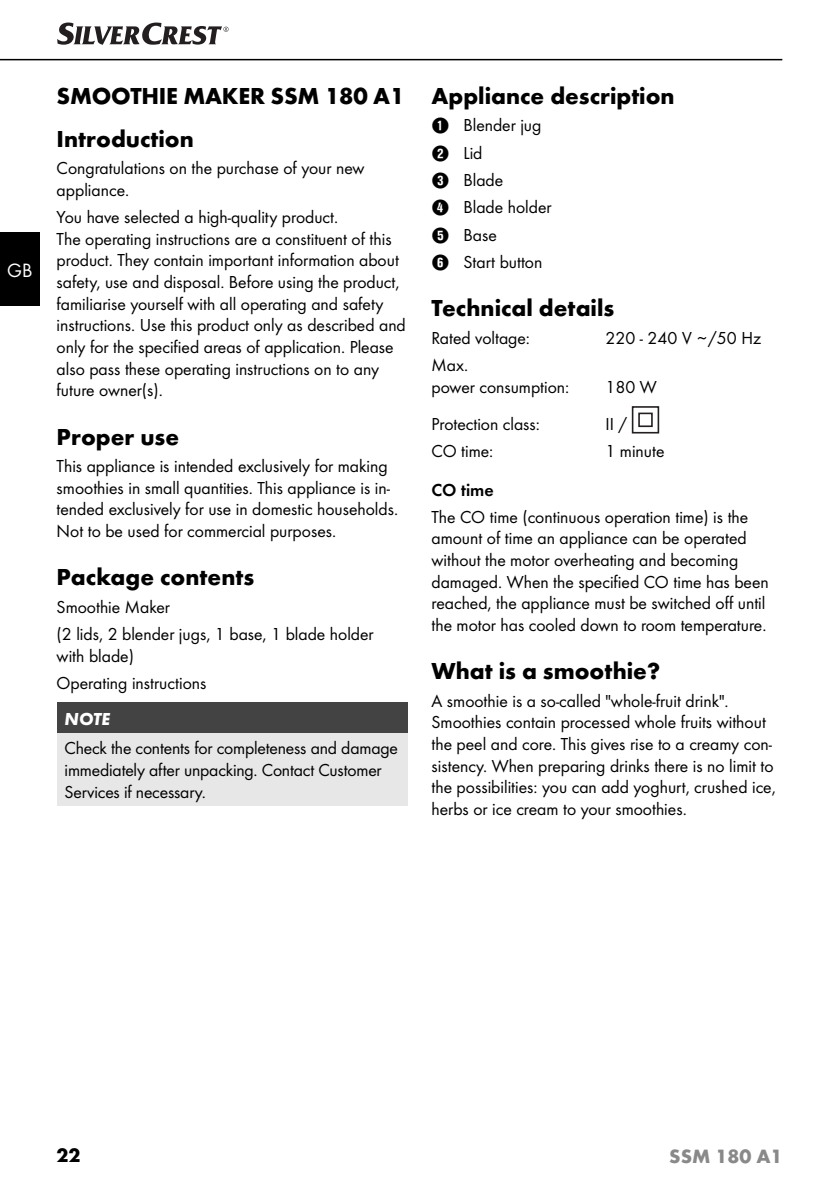
<style>
.page{position:relative;width:839px;height:1191px;background:#fff}
.page>*{position:absolute;margin:0;border:0;box-sizing:border-box;transform-origin:0 0}
.t1{font:700 24px/43px "Futura";color:#000}
.t2{font:700 20px "Futura";color:#898989}
.t3{font:700 20px "Futura";color:#000}
.t4{font:20px "Futura Boo";color:#fff}
.t5{font:18px/21.6px "Futura Boo";color:#000}
.t6{font:18px "Futura Dem";color:#000}
.t7{font:italic 700 18px "Futura";color:#fff}
.s1{font-family:"Hako PI Nummern"}
</style>
<div class="page">
<div style="left:0;top:233px;width:40px;height:73px;background:#000"></div>
<hr style="left:0;top:59px;width:782px;height:1px;background:#000">
<svg style="left:57px;top:23px;width:172px;height:22px"></svg>
<div style="left:57px;top:702px;width:351px;height:31px;background:#434343"></div>
<div style="left:57px;top:733px;width:351px;height:72px;background:#e7e7e7"></div>
<div style="left:632px;top:406px;width:27px;height:27px;border:2px solid #231f20"></div>
<div style="left:638px;top:413px;width:15px;height:14px;border:2px solid #231f20"></div>
<p class="t4" style="left:7px;top:261px;width:27px">GB</p>
<h1 class="t1" style="left:57px;top:77px;width:349px">SMOOTHIE MAKER SSM 180 A1<br>Introduction</h1>
<p class="t5" style="left:57px;top:159px;width:309px">Congratulations on the purchase of your new appliance.</p>
<p class="t5" style="left:57px;top:207px;width:351px">You have selected a high-quality product.<br>The operating instructions are a constituent of this product. They contain important information about safety, use and disposal. Before using the product, familiarise yourself with all operating and safety instructions. Use this product only as described and only for the specified areas of application. Please also pass these operating instructions on to any future owner(s).</p>
<h1 class="t1" style="left:57px;top:417px;width:124px">Proper use</h1>
<p class="t5" style="left:57px;top:456px;width:343px">This appliance is intended exclusively for making smoothies in small quantities. This appliance is in&shy;tended exclusively for use in domestic households.<br>Not to be used for commercial purposes.</p>
<h1 class="t1" style="left:57px;top:558px;width:199px">Package contents</h1>
<p class="t5" style="left:57px;top:594px;width:319px;line-height:27.2px">Smoothie Maker<br>(2 lids, 2 blender jugs, 1 base, 1 blade holder</p>
<p class="t5" style="left:57px;top:643px;width:151px;line-height:27.2px">with blade)<br>Operating instructions</p>
<p class="t7" style="left:65px;top:711px;width:47px">NOTE</p>
<p class="t5" style="left:65px;top:738px;width:335px">Check the contents for completeness and damage immediately after unpacking. Contact Customer<br>Services if necessary.</p>
<h1 class="t1" style="left:431px;top:77px;width:245px">Appliance description</h1>
<p class="t5" style="left:431px;top:113px;width:122px;line-height:27.2px"><span class="s1">1</span> Blender jug<br><span class="s1">2</span> Lid<br><span class="s1">3</span> Blade<br><span class="s1">4</span> Blade holder<br><span class="s1">5</span> Base<br><span class="s1">6</span> Start button</p>
<h1 class="t1" style="left:431px;top:289px;width:184px">Technical details</h1>
<p class="t5" style="left:431px;top:328px;width:100px">Rated voltage:</p>
<p class="t5" style="left:605px;top:328px;width:157px">220 - 240 V ~/50 Hz</p>
<p class="t5" style="left:431px;top:355px;width:139px">Max.<br>power consumption:</p>
<p class="t5" style="left:606px;top:377px;width:53px">180 W</p>
<p class="t5" style="left:431px;top:414px;width:110px">Protection class:</p>
<p class="t5" style="left:606px;top:414px;width:23px">II /</p>
<p class="t5" style="left:431px;top:441px;width:63px">CO time:</p>
<p class="t5" style="left:605px;top:441px;width:61px">1 minute</p>
<p class="t6" style="left:431px;top:481px;width:64px">CO time</p>
<p class="t5" style="left:431px;top:507px;width:339px">The CO time (continuous operation time) is the amount of time an appliance can be operated without the motor overheating and becoming damaged. When the specified CO time has been reached, the appliance must be switched off until the motor has cooled down to room temperature.</p>
<h1 class="t1" style="left:431px;top:652px;width:230px">What is a smoothie?</h1>
<p class="t5" style="left:431px;top:691px;width:346px">A smoothie is a so-called "whole-fruit drink".<br>Smoothies contain processed whole fruits without the peel and core. This gives rise to a creamy con&shy;sistency. When preparing drinks there is no limit to the possibilities: you can add yoghurt, crushed ice, herbs or ice cream to your smoothies.</p>
<p class="t3" style="left:57px;top:1148px;width:25px">22</p>
<p class="t2" style="left:669px;top:1148px;width:115px">SSM 180 A1</p>
</div>
